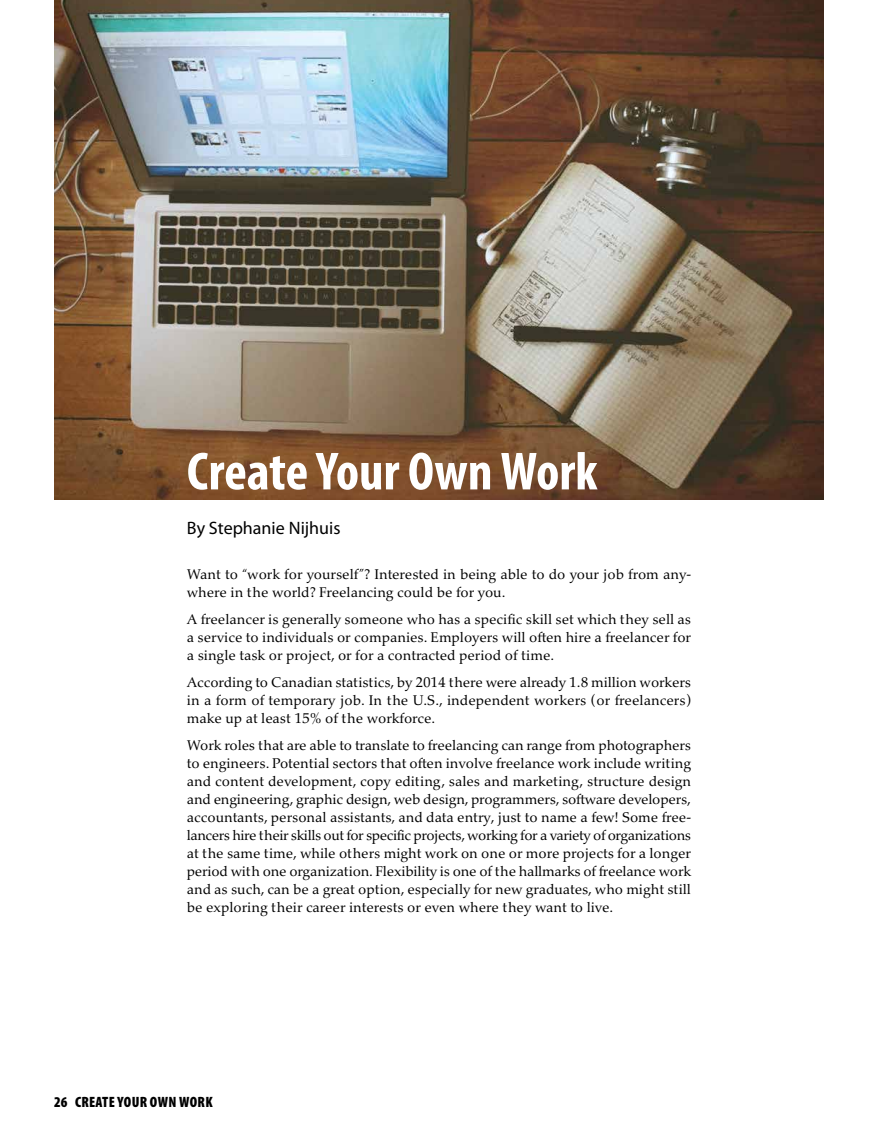
<style>
.page{position:relative;width:878px;height:1148px;background:#fff}
.page>*{position:absolute;margin:0;border:0;box-sizing:border-box;transform-origin:0 0}
.t1{font:700 condensed 54px "Myriad Pro";color:#fff}
.t2{font:18px "Myriad Pro";color:#000}
.t3{font:900 condensed 15px "Myriad Pro";letter-spacing:.02em;color:#000}
.t4{font:14.25px/18px "Palatino Nova";color:#000;text-align:justify}
</style>
<div class="page">
<img style="left:54px;top:0;width:770px;height:500px">
<h1 class="t1" style="left:187px;top:452px;width:412px">Create Your Own Work</h1>
<h2 class="t2" style="left:187px;top:521px;width:155px">By Stephanie Nijhuis</h2>
<p class="t4" style="left:187px;top:566px;width:506px">Want to “work for yourself”? Interested in being able to do your job from any&shy;where in the world? Freelancing could be for you.</p>
<p class="t4" style="left:187px;top:611px;width:506px">A freelancer is generally someone who has a specific skill set which they sell as a service to individuals or companies. Employers will often hire a freelancer for a single task or project, or for a contracted period of time.</p>
<p class="t4" style="left:187px;top:674px;width:505px">According to Canadian statistics, by 2014 there were already 1.8 million workers in a form of temporary job. In the U.S., independent workers (or freelancers) make up at least 15% of the workforce.</p>
<p class="t4" style="left:187px;top:737px;width:506px">Work roles that are able to translate to freelancing can range from photographers to engineers. Potential sectors that often involve freelance work include writing and content development, copy editing, sales and marketing, structure design and engineering, graphic design, web design, programmers, software developers, accountants, personal assistants, and data entry, just to name a few! Some free&shy;lancers hire their skills out for specific projects, working for a variety of organizations at the same time, while others might work on one or more projects for a longer period with one organization. Flexibility is one of the hallmarks of freelance work and as such, can be a great option, especially for new graduates, who might still be exploring their career interests or even where they want to live.</p>
<p class="t3" style="left:54px;top:1096px;width:15px">26</p>
<p class="t3" style="left:75px;top:1096px;width:139px">CREATE YOUR OWN WORK</p>
</div>
